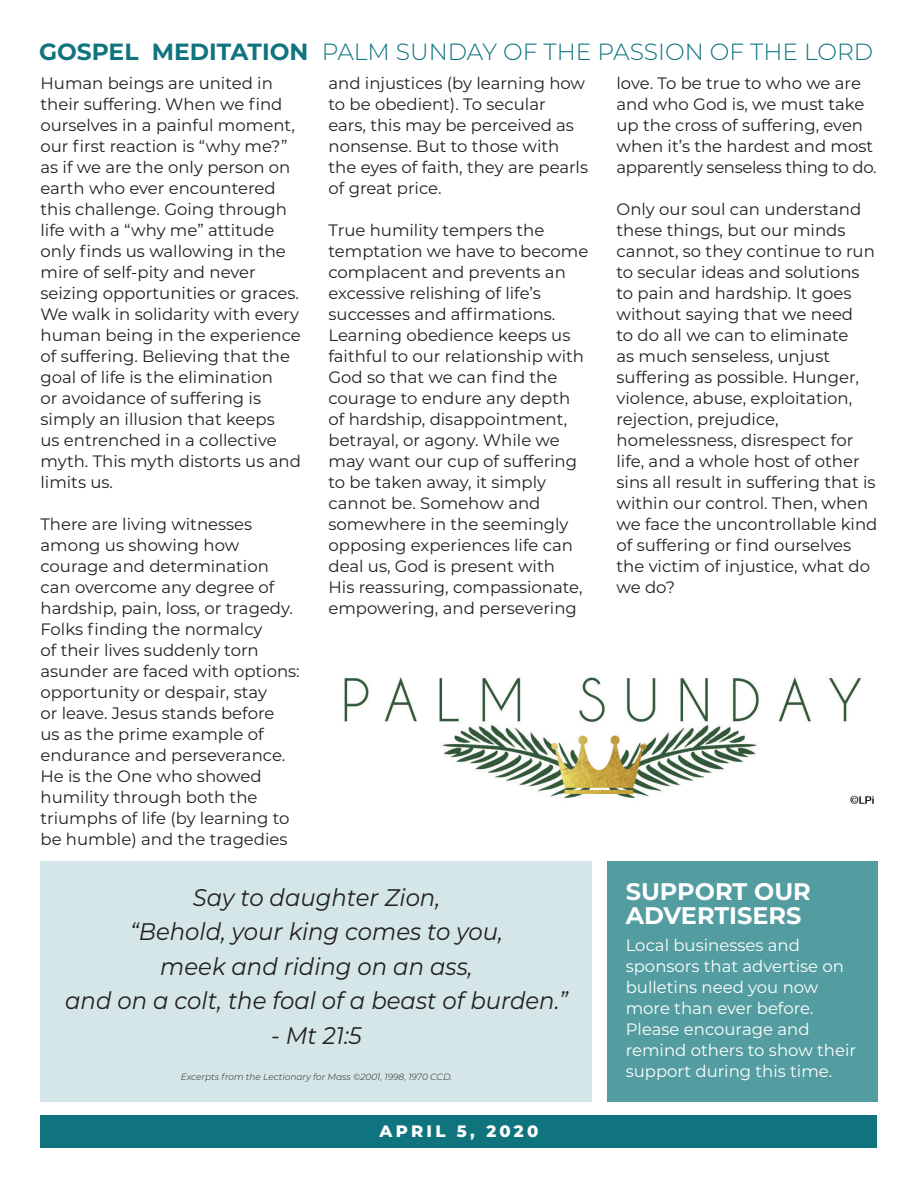
<style>
.page{position:relative;width:918px;height:1188px;background:#fff}
.page>*{position:absolute;margin:0;border:0;box-sizing:border-box;transform-origin:0 0}
.t1{font:italic 24px "Montserrat";color:#231f20;scale:.95 1}
.t2{font:700 24px/24px "Montserrat";color:#fff}
.t3{font:300 23.4px "Montserrat";color:#10747f}
.t4{font:16.5px/21px "Montserrat";color:#231f20}
.t5{font:16.5px/21px "Montserrat";color:#fff}
.t6{font:800 16.5px "Montserrat";letter-spacing:.2em;color:#fff}
.t7{font:italic 300 9px "Montserrat";color:#231f20}
.s1{font-weight:700}
</style>
<div class="page">
<div style="left:40px;top:1115px;width:838px;height:33px;background:#10747f"></div>
<div style="left:40px;top:861px;width:552px;height:240px;background:#d4e6e7"></div>
<div style="left:607px;top:861px;width:271px;height:240px;background:#539ca0"></div>
<img style="left:344px;top:677px;width:530px;height:127px">
<p class="t3" style="left:39px;top:36px;width:836px"><span class="s1">GOSPEL MEDITATION</span> PALM SUNDAY OF THE PASSION OF THE LORD</p>
<p class="t4" style="left:40px;top:72px;width:262px">Human beings are united in their suffering. When we find ourselves in a painful moment, our first reaction is “why me?” as if we are the only person on earth who ever encountered this challenge. Going through life with a “why me” attitude only finds us wallowing in the mire of self-pity and never seizing opportunities or graces.<br>We walk in solidarity with every human being in the experience of suffering. Believing that the goal of life is the elimination<br>or avoidance of suffering is simply an illusion that keeps<br>us entrenched in a collective myth. This myth distorts us and limits us.</p>
<p class="t4" style="left:40px;top:513px;width:261px">There are living witnesses among us showing how courage and determination can overcome any degree of hardship, pain, loss, or tragedy.<br>Folks finding the normalcy<br>of their lives suddenly torn asunder are faced with options: opportunity or despair, stay<br>or leave. Jesus stands before<br>us as the prime example of endurance and perseverance.<br>He is the One who showed humility through both the triumphs of life (by learning to be humble) and the tragedies</p>
<p class="t4" style="left:328px;top:72px;width:261px">and injustices (by learning how to be obedient). To secular<br>ears, this may be perceived as nonsense. But to those with the eyes of faith, they are pearls of great price.</p>
<p class="t4" style="left:328px;top:219px;width:261px">True humility tempers the temptation we have to become complacent and prevents an excessive relishing of life’s successes and affirmations.<br>Learning obedience keeps us faithful to our relationship with<br>God so that we can find the courage to endure any depth of hardship, disappointment, betrayal, or agony. While we may want our cup of suffering to be taken away, it simply cannot be. Somehow and somewhere in the seemingly opposing experiences life can deal us, God is present with<br>His reassuring, compassionate, empowering, and persevering</p>
<p class="t1" style="left:193px;top:881px;width:262px">Say to daughter Zion,</p>
<p class="t1" style="left:130px;top:915px;width:394px">“Behold, your king comes to you,</p>
<p class="t1" style="left:160px;top:950px;width:330px">meek and riding on an ass,</p>
<p class="t1" style="left:65px;top:984px;width:531px">and on a colt, the foal of a beast of burden.”</p>
<p class="t1" style="left:271px;top:1019px;width:97px">- Mt 21:5</p>
<p class="t7" style="left:181px;top:1071px;width:273px">Excerpts from the Lectionary for Mass ©2001, 1998, 1970 CCD.</p>
<p class="t6" style="left:380px;top:1119px;width:160px">APRIL 5, 2020</p>
<p class="t4" style="left:616px;top:72px;width:262px">love. To be true to who we are and who God is, we must take up the cross of suffering, even when it’s the hardest and most apparently senseless thing to do.</p>
<p class="t4" style="left:616px;top:198px;width:262px">Only our soul can understand these things, but our minds cannot, so they continue to run to secular ideas and solutions to pain and hardship. It goes without saying that we need<br>to do all we can to eliminate<br>as much senseless, unjust suffering as possible. Hunger, violence, abuse, exploitation, rejection, prejudice, homelessness, disrespect for life, and a whole host of other sins all result in suffering that is within our control. Then, when we face the uncontrollable kind of suffering or find ourselves the victim of injustice, what do we do?</p>
<p class="t2" style="left:626px;top:878px;width:187px">SUPPORT OUR<br>ADVERTISERS</p>
<p class="t5" style="left:626px;top:934px;width:232px">Local businesses and sponsors that advertise on bulletins need you now more than ever before.<br>Please encourage and remind others to show their support during this time.</p>
</div>
